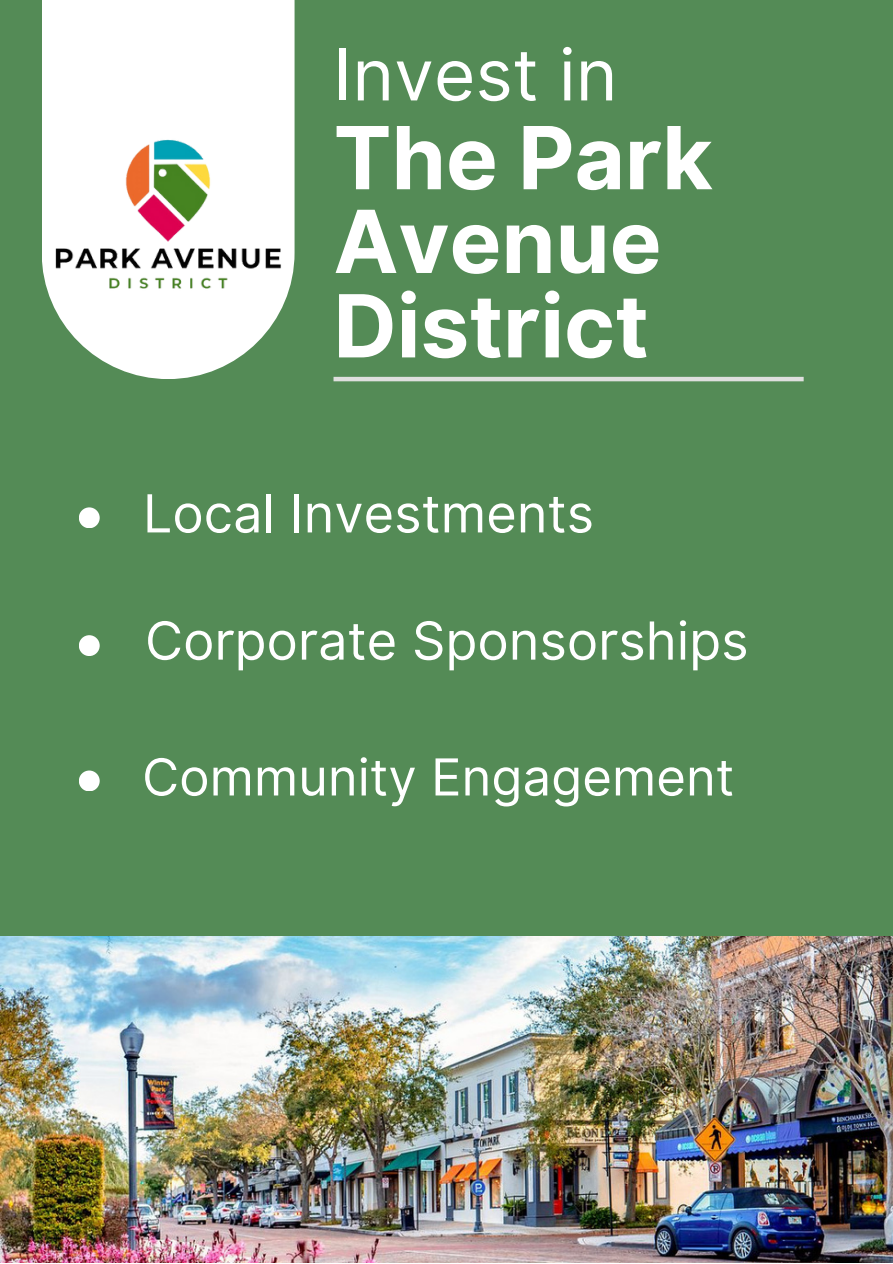
<style>
.page{position:relative;width:893px;height:1264px;background:#fff}
.page>*{position:absolute;margin:0;border:0;box-sizing:border-box;transform-origin:0 0}
.t1{font:700 86.85px "Inter";color:#fff}
.t2{font:71.4px "Inter";color:#fff}
.t3{font:52.5px "Inter";color:#fff}
.t4{font:51px "Inter";color:#fff}
</style>
<div class="page">
<div style="left:0;top:0;width:892px;height:1262px;background:#548b56"></div>
<div style="left:42px;top:0;width:252px;height:379px;background:#fff"></div>
<hr style="left:333px;top:377px;width:470px;height:4px;background:#dfdfde">
<img style="left:42px;top:91px;width:393px;height:291px">
<img style="left:0;top:936px;width:892px;height:326px">
<div style="left:79px;top:507px;width:21px;height:21px;background:#fff;border-radius:50%"></div>
<div style="left:79px;top:770px;width:21px;height:21px;background:#fff;border-radius:50%"></div>
<div style="left:79px;top:635px;width:21px;height:21px;background:#fff;border-radius:50%"></div>
<p class="t2" style="left:333px;top:32px;width:285px">Invest in</p>
<p class="t1" style="left:333px;top:106px;width:380px">The Park</p>
<p class="t1" style="left:333px;top:189px;width:329px">Avenue</p>
<p class="t1" style="left:333px;top:274px;width:317px">District</p>
<p class="t3" style="left:143px;top:482px;width:452px">Local Investments</p>
<p class="t3" style="left:145px;top:609px;width:605px">Corporate Sponsorships</p>
<p class="t4" style="left:142px;top:746px;width:593px">Community Engagement</p>
</div>
